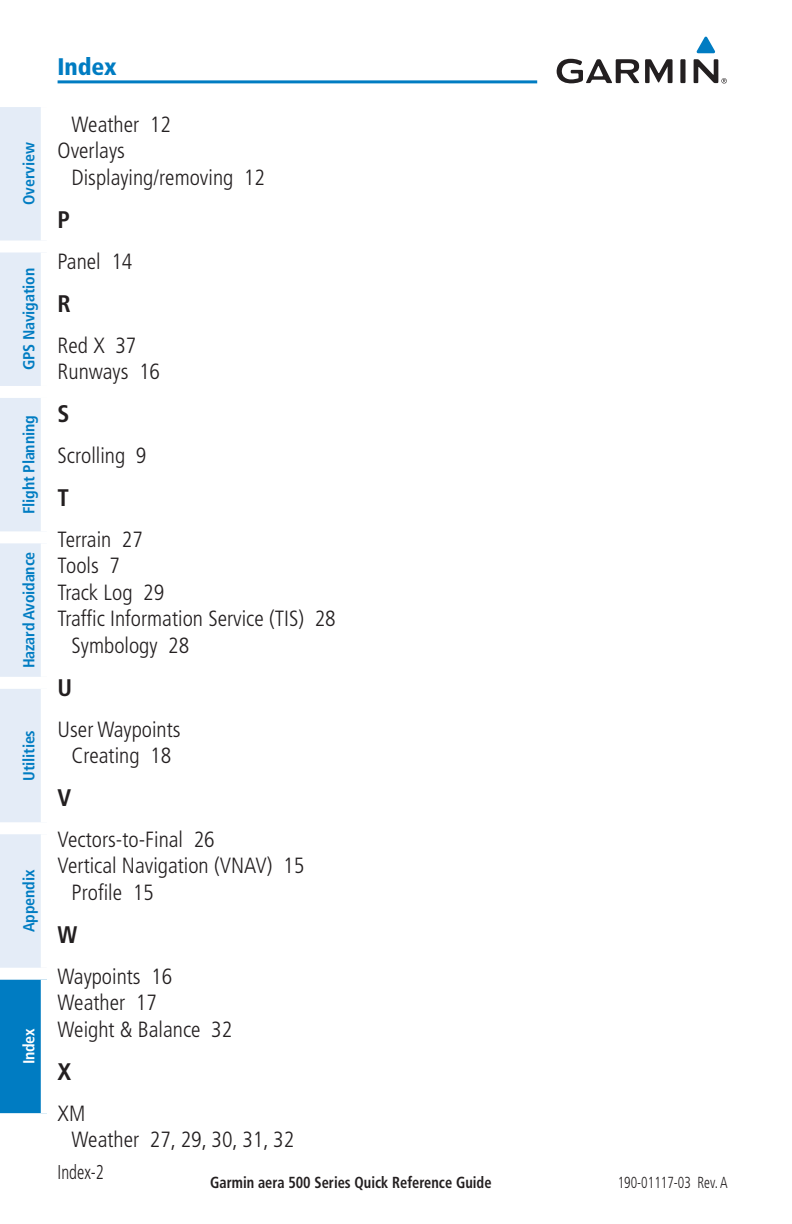
<style>
.page{position:relative;width:792px;height:1224px;background:#fff}
.page>*{position:absolute;margin:0;border:0;box-sizing:border-box;transform-origin:0 0}
.t1{font:700 condensed 24px "Frutiger";color:#231f20}
.t2{font:900 condensed 24px "Frutiger";color:#007cc2}
.t3{font:300 condensed 22px/26.4px "Frutiger";color:#231f20}
.t4{font:300 condensed 20px "Frutiger";color:#231f20;scale:.85 1}
.t5{font:700 condensed 16px "Frutiger";letter-spacing:-.01em;color:#007cc2}
.t6{font:700 condensed 16px "Frutiger";color:#231f20;scale:.9 1}
.t7{font:300 condensed 16px "Frutiger";color:#231f20;scale:.85 1}
.t8{font:700 condensed 16px "Frutiger";letter-spacing:-.01em;color:#fff}
</style>
<div class="page">
<div style="left:0;top:107px;width:41px;height:861px;background:#e4ecf7"></div>
<div style="left:0;top:974px;width:47px;height:145px;background:#007cc2"></div>
<div style="left:0;top:241px;width:53px;height:12px;background:#fff"></div>
<div style="left:0;top:386px;width:53px;height:12px;background:#fff"></div>
<div style="left:0;top:531px;width:53px;height:12px;background:#fff"></div>
<div style="left:0;top:677px;width:53px;height:12px;background:#fff"></div>
<div style="left:0;top:822px;width:53px;height:12px;background:#fff"></div>
<div style="left:0;top:968px;width:53px;height:12px;background:#fff"></div>
<div style="left:41px;top:980px;width:12px;height:133px;background:#fff"></div>
<div style="left:0;top:1113px;width:53px;height:12px;background:#fff"></div>
<svg style="left:697px;top:37px;width:18px;height:16px"></svg>
<svg style="left:557px;top:59px;width:170px;height:24px"></svg>
<hr style="left:58px;top:80px;width:479px;height:3px;background:#007cc2">
<p class="t5" style="left:19px;top:205px;width:64px;rotate:-90deg">Overview</p>
<p class="t5" style="left:19px;top:370px;width:104px;rotate:-90deg">GPS Navigation</p>
<p class="t5" style="left:19px;top:514px;width:100px;rotate:-90deg">Flight Planning</p>
<p class="t5" style="left:19px;top:668px;width:118px;rotate:-90deg">Hazard Avoidance</p>
<p class="t5" style="left:19px;top:781px;width:52px;rotate:-90deg">Utilities</p>
<p class="t5" style="left:19px;top:932px;width:64px;rotate:-90deg">Appendix</p>
<p class="t8" style="left:19px;top:1064px;width:38px;rotate:-90deg">Index</p>
<p class="t2" style="left:57px;top:52px;width:61px">Index</p>
<p class="t3" style="left:58px;top:111px;width:115px;text-indent:14px">Weather 12<br>Overlays</p>
<p class="t3" style="left:72px;top:164px;width:195px">Displaying/removing 12</p>
<p class="t1" style="left:58px;top:205px;width:14px">P</p>
<p class="t3" style="left:58px;top:248px;width:76px">Panel 14</p>
<p class="t1" style="left:58px;top:289px;width:15px">R</p>
<p class="t3" style="left:58px;top:332px;width:104px">Red X 37<br>Runways 16</p>
<p class="t1" style="left:58px;top:400px;width:13px">S</p>
<p class="t3" style="left:58px;top:442px;width:90px">Scrolling 9</p>
<p class="t1" style="left:58px;top:484px;width:13px">T</p>
<p class="t3" style="left:58px;top:526px;width:87px">Terrain 27</p>
<p class="t3" style="left:58px;top:553px;width:64px">Tools 7</p>
<p class="t3" style="left:58px;top:579px;width:108px">Track Log 29</p>
<p class="t3" style="left:58px;top:606px;width:280px">Traffic Information Service (TIS) 28</p>
<p class="t3" style="left:72px;top:632px;width:119px">Symbology 28</p>
<p class="t1" style="left:58px;top:673px;width:16px">U</p>
<p class="t3" style="left:58px;top:716px;width:125px;text-align:center">User Waypoints<br>Creating 18</p>
<p class="t1" style="left:58px;top:784px;width:15px">V</p>
<p class="t3" style="left:58px;top:826px;width:159px">Vectors-to-Final 26</p>
<p class="t3" style="left:58px;top:853px;width:248px">Vertical Navigation (VNAV) 15</p>
<p class="t3" style="left:72px;top:879px;width:84px">Profile 15</p>
<p class="t1" style="left:58px;top:920px;width:21px">W</p>
<p class="t3" style="left:58px;top:963px;width:176px">Waypoints 16<br>Weather 17<br>Weight &amp; Balance 32</p>
<p class="t1" style="left:58px;top:1057px;width:15px">X</p>
<p class="t3" style="left:72px;top:1100px;width:224px;text-indent:-14px">XM<br>Weather 27, 29, 30, 31, 32</p>
<p class="t4" style="left:58px;top:1161px;width:56px">Index-2</p>
<p class="t6" style="left:210px;top:1173px;width:314px">Garmin aera 500 Series Quick Reference Guide</p>
<p class="t7" style="left:618px;top:1173px;width:131px">190-01117-03 Rev. A</p>
</div>
